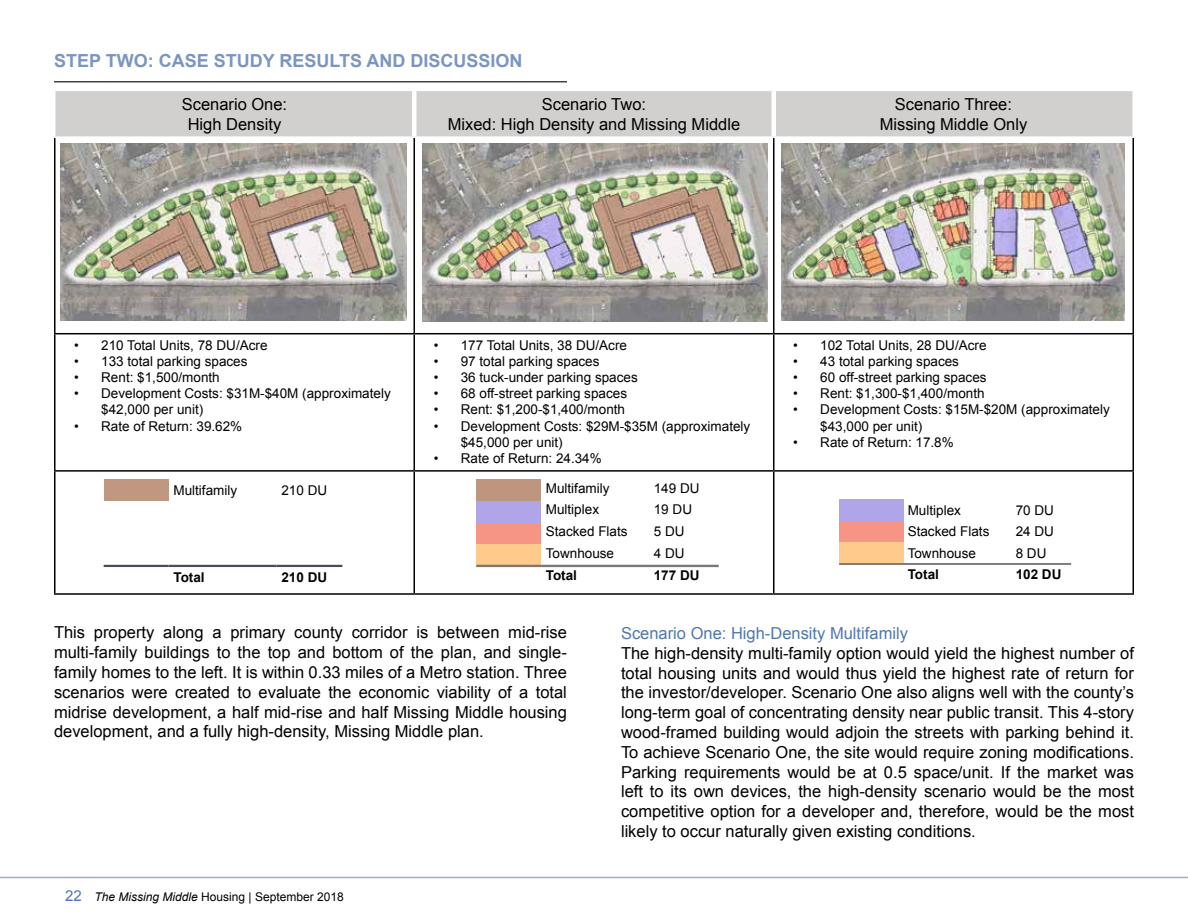
<style>
.page{position:relative;width:1188px;height:918px;background:#fff}
.page>*{position:absolute;margin:0;border:0;box-sizing:border-box;transform-origin:0 0}
.t1{font:700 18px "Arial";color:#7b95c2}
.t2{font:16.5px/19.8px "Arial";color:#000;text-align:center}
.t3{font:16.5px "Arial";color:#4f77ae}
.t4{font:13.5px/16.2px "Arial";color:#000}
.t5{font:700 13.5px "Arial";color:#000}
.t6{font:12px "Arial";color:#000}
.s1{font-size:15px;color:#4f77ae}
.s2{font-style:italic}
</style>
<div class="page">
<hr style="left:0;top:877px;width:1188px;height:1px;background:#4f77ae">
<hr style="left:54px;top:81px;width:513px;height:1px;background:#000">
<div style="left:56px;top:91px;width:1076px;height:45px;background:#d1d0cf"></div>
<hr style="left:54px;top:138px;width:2px;height:195px;background:#000">
<hr style="left:414px;top:138px;width:1px;height:195px;background:#000">
<hr style="left:773px;top:138px;width:2px;height:195px;background:#000">
<hr style="left:1132px;top:138px;width:2px;height:195px;background:#000">
<hr style="left:54px;top:333px;width:360px;height:1px;background:#000">
<hr style="left:54px;top:334px;width:2px;height:136px;background:#000">
<hr style="left:414px;top:333px;width:360px;height:1px;background:#000">
<hr style="left:414px;top:334px;width:1px;height:136px;background:#000">
<hr style="left:774px;top:333px;width:360px;height:1px;background:#000">
<hr style="left:773px;top:334px;width:2px;height:136px;background:#000">
<hr style="left:1132px;top:334px;width:2px;height:136px;background:#000">
<hr style="left:54px;top:470px;width:360px;height:2px;background:#000">
<hr style="left:54px;top:472px;width:2px;height:121px;background:#000">
<hr style="left:414px;top:470px;width:360px;height:2px;background:#000">
<hr style="left:414px;top:472px;width:1px;height:121px;background:#000">
<hr style="left:774px;top:470px;width:360px;height:2px;background:#000">
<hr style="left:773px;top:472px;width:2px;height:121px;background:#000">
<hr style="left:1132px;top:472px;width:2px;height:121px;background:#000">
<hr style="left:54px;top:593px;width:360px;height:2px;background:#000">
<hr style="left:414px;top:593px;width:360px;height:2px;background:#000">
<hr style="left:774px;top:593px;width:360px;height:2px;background:#000">
<div style="left:412px;top:91px;width:5px;height:45px;background:#fff"></div>
<hr style="left:772px;top:91px;width:4px;height:45px;background:#fff">
<img style="left:60px;top:144px;width:346px;height:177px">
<img style="left:422px;top:144px;width:345px;height:178px">
<img style="left:782px;top:144px;width:343px;height:177px">
<div style="left:839px;top:499px;width:65px;height:22px;background:#b0a5e9"></div>
<div style="left:839px;top:521px;width:65px;height:21px;background:#f69585"></div>
<div style="left:839px;top:542px;width:65px;height:22px;background:#fecb8c"></div>
<hr style="left:839px;top:563px;width:65px;height:2px;background:#7d7773">
<hr style="left:904px;top:563px;width:108px;height:2px;background:#7d7773">
<hr style="left:1012px;top:563px;width:59px;height:2px;background:#7d7773">
<div style="left:104px;top:480px;width:64px;height:21px;background:#c09781"></div>
<hr style="left:104px;top:565px;width:64px;height:2px;background:#484c55">
<hr style="left:168px;top:565px;width:108px;height:2px;background:#484c55">
<hr style="left:276px;top:565px;width:66px;height:2px;background:#484c55">
<div style="left:476px;top:480px;width:65px;height:21px;background:#be967f"></div>
<div style="left:476px;top:501px;width:65px;height:22px;background:#b0a5e9"></div>
<div style="left:476px;top:523px;width:65px;height:21px;background:#f69585"></div>
<div style="left:476px;top:544px;width:65px;height:22px;background:#fecb8c"></div>
<hr style="left:476px;top:565px;width:65px;height:2px;background:#7d7773">
<hr style="left:541px;top:565px;width:108px;height:2px;background:#7d7773">
<hr style="left:649px;top:565px;width:70px;height:2px;background:#7d7773">
<p class="t1" style="left:54px;top:49px;width:470px">STEP TWO: CASE STUDY RESULTS AND DISCUSSION</p>
<p class="t2" style="left:182px;top:94px;width:107px">Scenario One:<br>High Density</p>
<p class="t2" style="left:448px;top:94px;width:294px">Scenario Two:<br>Mixed: High Density and Missing Middle</p>
<p class="t2" style="left:880px;top:94px;width:149px">Scenario Three:<br>Missing Middle Only</p>
<p class="t4" style="left:74px;top:337px;width:195px">• 210 Total Units, 78 DU/Acre</p>
<p class="t4" style="left:74px;top:353px;width:175px">• 133 total parking spaces</p>
<p class="t4" style="left:74px;top:369px;width:147px">• Rent: $1,500/month</p>
<p class="t4" style="left:101px;top:385px;width:291px;text-indent:-27px">• Development Costs: $31M-$40M (approximately $42,000 per unit)</p>
<p class="t4" style="left:74px;top:418px;width:170px">• Rate of Return: 39.62%</p>
<p class="t4" style="left:173px;top:483px;width:65px">Multifamily</p>
<p class="t4" style="left:281px;top:483px;width:47px">210 DU</p>
<p class="t5" style="left:173px;top:568px;width:33px">Total</p>
<p class="t5" style="left:281px;top:568px;width:47px">210 DU</p>
<p class="t4" style="left:434px;top:337px;width:195px">• 177 Total Units, 38 DU/Acre</p>
<p class="t4" style="left:434px;top:353px;width:167px">• 97 total parking spaces</p>
<p class="t4" style="left:434px;top:369px;width:206px">• 36 tuck-under parking spaces</p>
<p class="t4" style="left:434px;top:385px;width:195px">• 68 off-street parking spaces</p>
<p class="t4" style="left:434px;top:402px;width:193px">• Rent: $1,200-$1,400/month</p>
<p class="t4" style="left:461px;top:418px;width:291px;text-indent:-27px">• Development Costs: $29M-$35M (approximately $45,000 per unit)</p>
<p class="t4" style="left:434px;top:450px;width:170px">• Rate of Return: 24.34%</p>
<p class="t4" style="left:546px;top:480px;width:65px">Multifamily</p>
<p class="t4" style="left:654px;top:480px;width:47px">149 DU</p>
<p class="t4" style="left:546px;top:502px;width:55px">Multiplex</p>
<p class="t4" style="left:654px;top:502px;width:40px">19 DU</p>
<p class="t4" style="left:546px;top:523px;width:83px">Stacked Flats</p>
<p class="t4" style="left:654px;top:523px;width:32px">5 DU</p>
<p class="t4" style="left:546px;top:545px;width:70px">Townhouse</p>
<p class="t4" style="left:654px;top:545px;width:32px">4 DU</p>
<p class="t5" style="left:546px;top:566px;width:33px">Total</p>
<p class="t5" style="left:654px;top:566px;width:47px">177 DU</p>
<p class="t4" style="left:793px;top:337px;width:195px">• 102 Total Units, 28 DU/Acre</p>
<p class="t4" style="left:793px;top:353px;width:167px">• 43 total parking spaces</p>
<p class="t4" style="left:793px;top:369px;width:195px">• 60 off-street parking spaces</p>
<p class="t4" style="left:793px;top:385px;width:193px">• Rent: $1,300-$1,400/month</p>
<p class="t4" style="left:820px;top:402px;width:291px;text-indent:-27px">• Development Costs: $15M-$20M (approximately $43,000 per unit)</p>
<p class="t4" style="left:793px;top:434px;width:162px">• Rate of Return: 17.8%</p>
<p class="t4" style="left:908px;top:502px;width:55px">Multiplex</p>
<p class="t4" style="left:1016px;top:502px;width:40px">70 DU</p>
<p class="t4" style="left:908px;top:524px;width:83px">Stacked Flats</p>
<p class="t4" style="left:1016px;top:524px;width:40px">24 DU</p>
<p class="t4" style="left:908px;top:545px;width:70px">Townhouse</p>
<p class="t4" style="left:1016px;top:545px;width:32px">8 DU</p>
<p class="t5" style="left:908px;top:566px;width:33px">Total</p>
<p class="t5" style="left:1016px;top:566px;width:47px">102 DU</p>
<p class="t2" style="left:54px;top:623px;width:514px;text-align:justify">This property along a primary county corridor is between mid-rise multi-family buildings to the top and bottom of the plan, and single&shy;family homes to the left. It is within 0.33 miles of a Metro station. Three scenarios were created to evaluate the economic viability of a total midrise development, a half mid-rise and half Missing Middle housing development, and a fully high-density, Missing Middle plan.</p>
<p class="t3" style="left:621px;top:622px;width:288px">Scenario One: High-Density Multifamily</p>
<p class="t2" style="left:621px;top:643px;width:515px;text-align:justify">The high-density multi-family option would yield the highest number of total housing units and would thus yield the highest rate of return for the investor/developer. Scenario One also aligns well with the county’s long-term goal of concentrating density near public transit. This 4-story wood-framed building would adjoin the streets with parking behind it.<br>To achieve Scenario One, the site would require zoning modifications.<br>Parking requirements would be at 0.5 space/unit. If the market was left to its own devices, the high-density scenario would be the most competitive option for a developer and, therefore, would be the most likely to occur naturally given existing conditions.</p>
<p class="t6" style="left:65px;top:889px;width:280px"><span class="s1">22</span> <span class="s2">The Missing Middle</span> Housing | September 2018</p>
</div>
